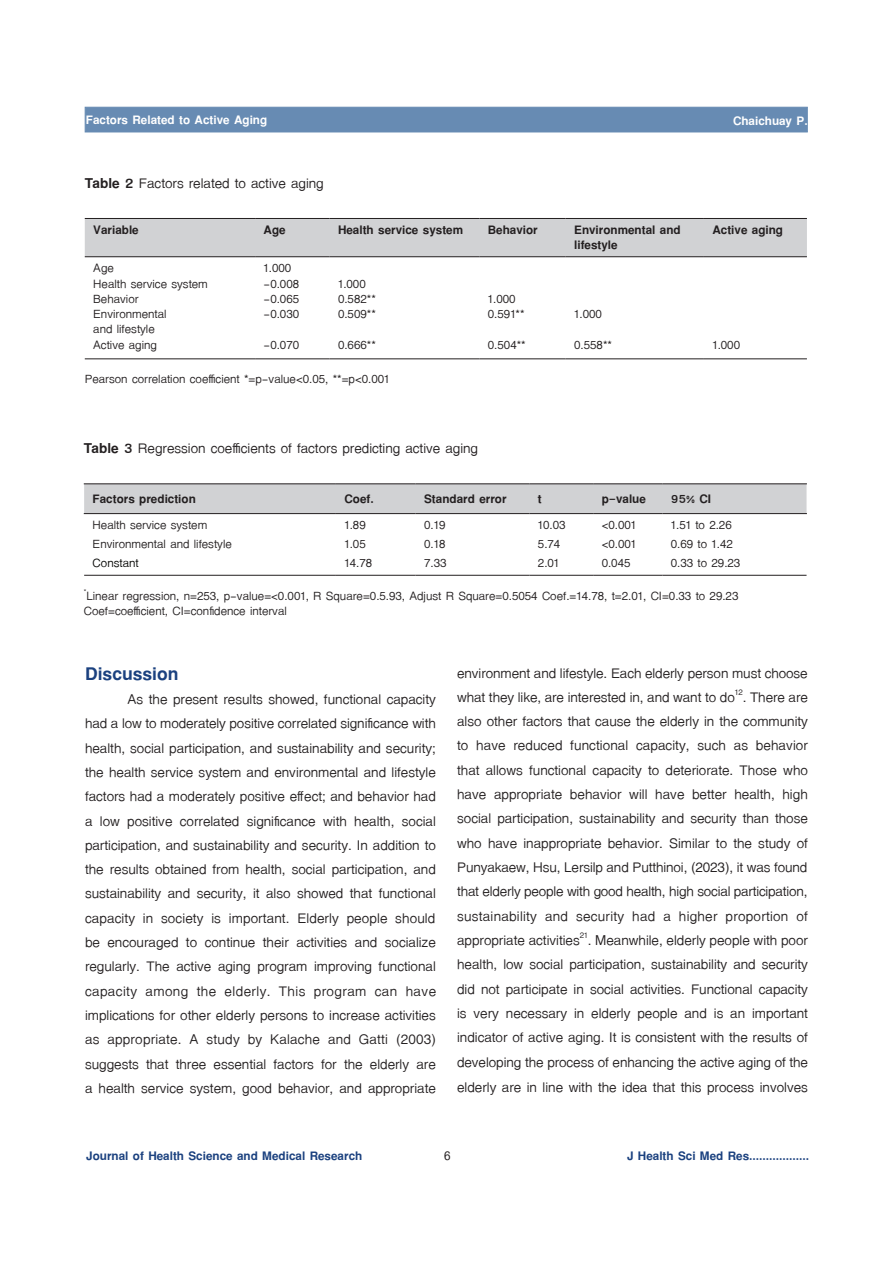
<style>
.page{position:relative;width:893px;height:1263px;background:#fff}
.page>*{position:absolute;margin:0;border:0;box-sizing:border-box;transform-origin:0 0}
.t1{font:700 27px "TF Lanna";color:#1b417f}
.t2{font:21px/24.3px "TF Lanna";color:#231f20;text-align:justify}
.t3{font:18px/15px "TF Lanna";color:#231f20}
.t4{font:700 18px/15px "TF Lanna";color:#231f20}
.t5{font:700 18px "TF Lanna";color:#1b417f}
.t6{font:700 18px "TF Lanna";color:#fff}
.t7{font:18px "TF Lanna";color:#060705}
.t8{font:700 18px "Cordia UPC";color:#231f20}
.s1{font-weight:700}
</style>
<div class="page">
<div style="left:85px;top:107px;width:723px;height:25px;background:#678bb3"></div>
<div style="left:85px;top:219px;width:722px;height:37px;background:#d1d2d4"></div>
<hr style="left:85px;top:358px;width:170px;height:1px;background:#231f20">
<hr style="left:255px;top:358px;width:75px;height:1px;background:#231f20">
<hr style="left:330px;top:358px;width:149px;height:1px;background:#231f20">
<hr style="left:479px;top:358px;width:87px;height:1px;background:#231f20">
<hr style="left:566px;top:358px;width:138px;height:1px;background:#231f20">
<hr style="left:704px;top:358px;width:103px;height:1px;background:#231f20">
<hr style="left:85px;top:218px;width:170px;height:1px;background:#231f20">
<hr style="left:255px;top:218px;width:75px;height:1px;background:#231f20">
<hr style="left:330px;top:218px;width:149px;height:1px;background:#231f20">
<hr style="left:479px;top:218px;width:87px;height:1px;background:#231f20">
<hr style="left:566px;top:218px;width:138px;height:1px;background:#231f20">
<hr style="left:704px;top:218px;width:103px;height:1px;background:#231f20">
<hr style="left:85px;top:256px;width:170px;height:1px;background:#231f20">
<hr style="left:255px;top:256px;width:75px;height:1px;background:#231f20">
<hr style="left:330px;top:256px;width:149px;height:1px;background:#231f20">
<hr style="left:479px;top:256px;width:87px;height:1px;background:#231f20">
<hr style="left:566px;top:256px;width:138px;height:1px;background:#231f20">
<hr style="left:704px;top:256px;width:103px;height:1px;background:#231f20">
<div style="left:84px;top:484px;width:722px;height:29px;background:#d1d2d4"></div>
<hr style="left:84px;top:575px;width:252px;height:1px;background:#231f20">
<hr style="left:336px;top:575px;width:80px;height:1px;background:#231f20">
<hr style="left:416px;top:575px;width:113px;height:1px;background:#231f20">
<hr style="left:529px;top:575px;width:64px;height:1px;background:#231f20">
<hr style="left:593px;top:575px;width:69px;height:1px;background:#231f20">
<hr style="left:662px;top:575px;width:144px;height:1px;background:#231f20">
<hr style="left:84px;top:483px;width:252px;height:1px;background:#231f20">
<hr style="left:336px;top:483px;width:80px;height:1px;background:#231f20">
<hr style="left:416px;top:483px;width:113px;height:1px;background:#231f20">
<hr style="left:529px;top:483px;width:64px;height:1px;background:#231f20">
<hr style="left:593px;top:483px;width:69px;height:1px;background:#231f20">
<hr style="left:662px;top:483px;width:145px;height:1px;background:#231f20">
<hr style="left:84px;top:513px;width:252px;height:1px;background:#231f20">
<hr style="left:336px;top:513px;width:80px;height:1px;background:#231f20">
<hr style="left:416px;top:513px;width:113px;height:1px;background:#231f20">
<hr style="left:529px;top:513px;width:64px;height:1px;background:#231f20">
<hr style="left:593px;top:513px;width:69px;height:1px;background:#231f20">
<hr style="left:662px;top:513px;width:145px;height:1px;background:#231f20">
<p class="t6" style="left:86px;top:109px;width:183px">Factors Related to Active Aging</p>
<p class="t6" style="left:733px;top:109px;width:76px">Chaichuay P.</p>
<p class="t2" style="left:85px;top:171px;width:240px"><span class="s1">Table 2</span> Factors related to active aging</p>
<p class="t4" style="left:93px;top:222px;width:47px">Variable</p>
<p class="t4" style="left:264px;top:222px;width:24px">Age</p>
<p class="t4" style="left:338px;top:222px;width:127px">Health service system</p>
<p class="t4" style="left:488px;top:222px;width:51px">Behavior</p>
<p class="t4" style="left:574px;top:222px;width:108px">Environmental and lifestyle</p>
<p class="t4" style="left:712px;top:222px;width:72px">Active aging</p>
<p class="t3" style="left:93px;top:261px;width:22px">Age</p>
<p class="t3" style="left:264px;top:261px;width:29px">1.000</p>
<p class="t3" style="left:93px;top:276px;width:116px">Health service system</p>
<p class="t3" style="left:264px;top:276px;width:37px">-0.008</p>
<p class="t3" style="left:338px;top:276px;width:29px">1.000</p>
<p class="t3" style="left:93px;top:292px;width:47px">Behavior</p>
<p class="t3" style="left:264px;top:292px;width:37px">-0.065</p>
<p class="t3" style="left:338px;top:292px;width:39px">0.582**</p>
<p class="t3" style="left:488px;top:292px;width:29px">1.000</p>
<p class="t3" style="left:93px;top:307px;width:75px">Environmental and lifestyle</p>
<p class="t3" style="left:264px;top:307px;width:37px">-0.030</p>
<p class="t3" style="left:338px;top:307px;width:39px">0.509**</p>
<p class="t3" style="left:488px;top:307px;width:38px">0.591**</p>
<p class="t3" style="left:574px;top:307px;width:29px">1.000</p>
<p class="t3" style="left:93px;top:337px;width:65px">Active aging</p>
<p class="t3" style="left:264px;top:337px;width:37px">-0.070</p>
<p class="t3" style="left:338px;top:337px;width:39px">0.666**</p>
<p class="t3" style="left:488px;top:337px;width:39px">0.504**</p>
<p class="t3" style="left:574px;top:337px;width:39px">0.558**</p>
<p class="t3" style="left:712px;top:337px;width:29px">1.000</p>
<p class="t3" style="left:85px;top:372px;width:306px">Pearson correlation coefficient *=p-value&lt;0.05, **=p&lt;0.001</p>
<p class="t2" style="left:84px;top:436px;width:396px"><span class="s1">Table 3</span> Regression coefficients of factors predicting active aging</p>
<p class="t4" style="left:93px;top:492px;width:105px">Factors prediction</p>
<p class="t4" style="left:344px;top:492px;width:31px">Coef.</p>
<p class="t4" style="left:424px;top:492px;width:84px">Standard error</p>
<p class="t4" style="left:538px;top:492px;width:5px">t</p>
<p class="t4" style="left:602px;top:492px;width:46px">p-value</p>
<p class="t4" style="left:671px;top:492px;width:42px">95% CI</p>
<p class="t3" style="left:93px;top:518px;width:116px">Health service system</p>
<p class="t3" style="left:344px;top:518px;width:23px">1.89</p>
<p class="t3" style="left:424px;top:518px;width:23px">0.19</p>
<p class="t3" style="left:538px;top:518px;width:29px">10.03</p>
<p class="t3" style="left:602px;top:518px;width:36px">&lt;0.001</p>
<p class="t3" style="left:671px;top:518px;width:62px">1.51 to 2.26</p>
<p class="t3" style="left:93px;top:536px;width:141px">Environmental and lifestyle</p>
<p class="t3" style="left:344px;top:536px;width:23px">1.05</p>
<p class="t3" style="left:424px;top:536px;width:23px">0.18</p>
<p class="t3" style="left:538px;top:536px;width:24px">5.74</p>
<p class="t3" style="left:602px;top:536px;width:36px">&lt;0.001</p>
<p class="t3" style="left:671px;top:536px;width:64px">0.69 to 1.42</p>
<p class="t7" style="left:93px;top:552px;width:48px">Constant</p>
<p class="t3" style="left:344px;top:556px;width:29px">14.78</p>
<p class="t3" style="left:424px;top:556px;width:24px">7.33</p>
<p class="t3" style="left:538px;top:556px;width:23px">2.01</p>
<p class="t3" style="left:602px;top:556px;width:30px">0.045</p>
<p class="t3" style="left:84px;top:547px;width:658px;line-height:32.4px;text-align:right">0.33 to 29.23<br><sup>*</sup>Linear regression, n=253, p-value=&lt;0.001, R Square=0.5.93, Adjust R Square=0.5054 Coef.=14.78, t=2.01, CI=0.33 to 29.23</p>
<p class="t3" style="left:84px;top:603px;width:205px">Coef=coefficient, CI=confidence interval</p>
<p class="t1" style="left:85px;top:656px;width:95px">Discussion</p>
<p class="t2" style="left:85px;top:687px;width:353px;text-indent:43px">As the present results showed, functional capacity had a low to moderately positive correlated significance with health, social participation, and sustainability and security; the health service system and environmental and lifestyle factors had a moderately positive effect; and behavior had a low positive correlated significance with health, social participation, and sustainability and security. In addition to the results obtained from health, social participation, and sustainability and security, it also showed that functional capacity in society is important. Elderly people should be encouraged to continue their activities and socialize regularly. The active aging program improving functional capacity among the elderly. This program can have implications for other elderly persons to increase activities as appropriate. A study by Kalache and Gatti (2003) suggests that three essential factors for the elderly are a health service system, good behavior, and appropriate</p>
<p class="t2" style="left:457px;top:661px;width:352px">environment and lifestyle. Each elderly person must choose what they like, are interested in, and want to do<sup>12</sup>. There are also other factors that cause the elderly in the community to have reduced functional capacity, such as behavior that allows functional capacity to deteriorate. Those who have appropriate behavior will have better health, high social participation, sustainability and security than those who have inappropriate behavior. Similar to the study of Punyakaew, Hsu, Lersilp and Putthinoi, (2023), it was found that elderly people with good health, high social participation, sustainability and security had a higher proportion of appropriate activities<sup>21</sup>. Meanwhile, elderly people with poor health, low social participation, sustainability and security did not participate in social activities. Functional capacity is very necessary in elderly people and is an important indicator of active aging. It is consistent with the results of developing the process of enhancing the active aging of the elderly are in line with the idea that this process involves</p>
<p class="t5" style="left:86px;top:1145px;width:277px">Journal of Health Science and Medical Research</p>
<p class="t8" style="left:444px;top:1145px;width:8px">6</p>
<p class="t5" style="left:627px;top:1145px;width:184px">J Health Sci Med Res..................</p>
</div>
